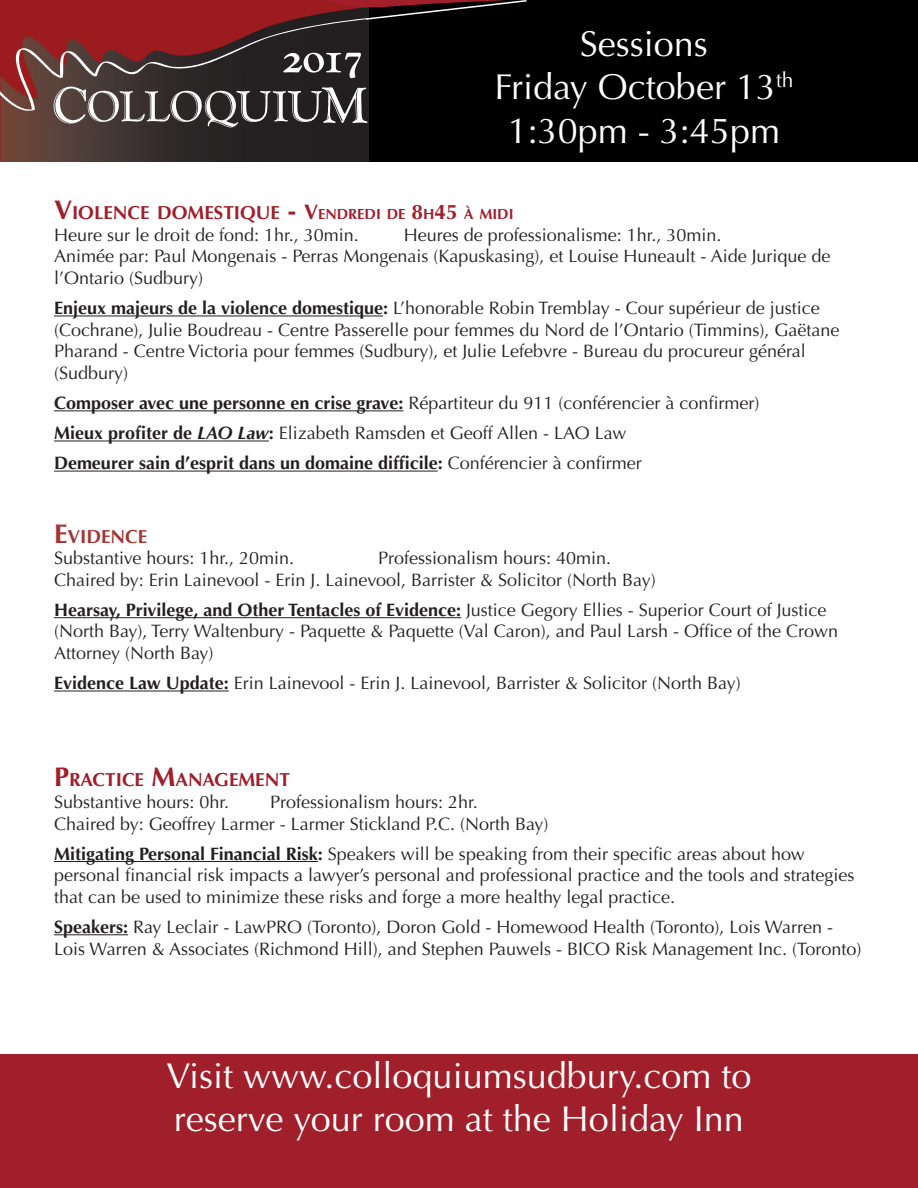
<style>
.page{position:relative;width:918px;height:1188px;background:#fff}
.page>*{position:absolute;margin:0;border:0;box-sizing:border-box;transform-origin:0 0}
.t1{font:36px "Optima";color:#fff}
.t2{font:700 18.9px "Optima";color:#a01f2b}
.t3{font:700 18.9px "Optima";color:#a53435}
.t4{font:18px/21.6px "Optima";color:#231f20}
.t5{font:700 18px "Optima";color:#231f20}
.s1{font-size:27px}
.s2{font-size:21px}
.s3{font-size:14.7px}
.s4{font-weight:700}
.s5{font-weight:700;font-style:italic}
.s6{font-weight:400}
</style>
<div class="page">
<div style="left:0;top:0;width:378px;height:162px;background:#9b1b1e"></div>
<svg style="left:0;top:21px;width:370px;height:141px"></svg>
<svg style="left:54px;top:87px;width:313px;height:40px;background:#5e5858"></svg>
<svg style="left:283px;top:53px;width:78px;height:25px;background:#656262"></svg>
<div style="left:370px;top:0;width:548px;height:162px;background:#000"></div>
<svg style="left:288px;top:0;width:239px;height:21px"></svg>
<div style="left:0;top:1054px;width:918px;height:134px;background:#a01f2b"></div>
<hr style="left:54px;top:316px;width:329px;height:1px;background:#231f20">
<hr style="left:54px;top:410px;width:349px;height:1px;background:#231f20">
<hr style="left:54px;top:441px;width:215px;height:1px;background:#231f20">
<hr style="left:54px;top:471px;width:384px;height:1px;background:#231f20">
<hr style="left:54px;top:617px;width:407px;height:1px;background:#231f20">
<hr style="left:54px;top:691px;width:175px;height:1px;background:#231f20">
<hr style="left:54px;top:861px;width:264px;height:1px;background:#231f20">
<hr style="left:54px;top:934px;width:74px;height:1px;background:#231f20">
<p class="t1" style="left:580px;top:23px;width:130px">Sessions</p>
<p class="t1" style="left:494px;top:66px;width:301px">Friday October 13<sup>th</sup></p>
<p class="t1" style="left:508px;top:110px;width:274px">1:30pm - 3:45pm</p>
<p class="t2" style="left:54px;top:202px;width:461px"><span class="s1">V</span>IOLENCE DOMESTIQUE <span class="s1">-</span> <span class="s2">V</span><span class="s3">ENDREDI DE</span> <span class="s2">8</span><span class="s3">H</span><span class="s2">45</span> <span class="s3">À MIDI</span></p>
<p class="t4" style="left:54px;top:224px;width:306px">Heure sur le droit de fond: 1hr., 30min.</p>
<p class="t4" style="left:404px;top:224px;width:319px">Heures de professionalisme: 1hr., 30min.</p>
<p class="t4" style="left:54px;top:246px;width:778px">Animée par: Paul Mongenais - Perras Mongenais (Kapuskasing), et Louise Huneault - Aide Jurique de l’Ontario (Sudbury)</p>
<p class="t4" style="left:54px;top:298px;width:787px"><span class="s4">Enjeux majeurs de la violence domestique:</span> L’honorable Robin Tremblay - Cour supérieur de justice (Cochrane), Julie Boudreau - Centre Passerelle pour femmes du Nord de l’Ontario (Timmins), Gaëtane Pharand - Centre Victoria pour femmes (Sudbury), et Julie Lefebvre - Bureau du procureur général (Sudbury)</p>
<p class="t4" style="left:54px;top:392px;width:707px"><span class="s4">Composer avec une personne en crise grave:</span> Répartiteur du 911 (conférencier à confirmer)</p>
<p class="t4" style="left:54px;top:423px;width:574px"><span class="s4">Mieux profiter de</span> <span class="s5">LAO Law</span><span class="s4">:</span> Elizabeth Ramsden et Geoff Allen - LAO Law</p>
<p class="t5" style="left:54px;top:453px;width:589px">Demeurer sain d’esprit dans un domaine difficile: <span class="s6">Conférencier à confirmer</span></p>
<p class="t3" style="left:54px;top:525px;width:95px"><span class="s1">E</span>VIDENCE</p>
<p class="t4" style="left:54px;top:548px;width:242px">Substantive hours: 1hr., 20min.</p>
<p class="t4" style="left:378px;top:548px;width:235px">Professionalism hours: 40min.</p>
<p class="t4" style="left:54px;top:569px;width:603px">Chaired by: Erin Lainevool - Erin J. Lainevool, Barrister &amp; Solicitor (North Bay)</p>
<p class="t4" style="left:54px;top:599px;width:786px"><span class="s4">Hearsay, Privilege, and Other Tentacles of Evidence:</span> Justice Gegory Ellies - Superior Court of Justice (North Bay), Terry Waltenbury - Paquette &amp; Paquette (Val Caron), and Paul Larsh - Office of the Crown<br>Attorney (North Bay)</p>
<p class="t4" style="left:54px;top:673px;width:688px"><span class="s4">Evidence Law Update:</span> Erin Lainevool - Erin J. Lainevool, Barrister &amp; Solicitor (North Bay)</p>
<p class="t2" style="left:54px;top:769px;width:237px"><span class="s1">P</span>RACTICE <span class="s1">M</span>ANAGEMENT</p>
<p class="t4" style="left:54px;top:791px;width:177px">Substantive hours: 0hr.</p>
<p class="t4" style="left:270px;top:791px;width:209px">Professionalism hours: 2hr.</p>
<p class="t4" style="left:54px;top:813px;width:496px">Chaired by: Geoffrey Larmer - Larmer Stickland P.C. (North Bay)</p>
<p class="t4" style="left:54px;top:843px;width:802px"><span class="s4">Mitigating Personal Financial Risk:</span> Speakers will be speaking from their specific areas about how personal financial risk impacts a lawyer’s personal and professional practice and the tools and strategies that can be used to minimize these risks and forge a more healthy legal practice.</p>
<p class="t4" style="left:54px;top:916px;width:809px"><span class="s4">Speakers:</span> Ray Leclair - LawPRO (Toronto), Doron Gold - Homewood Health (Toronto), Lois Warren -<br>Lois Warren &amp; Associates (Richmond Hill), and Stephen Pauwels - BICO Risk Management Inc. (Toronto)</p>
<p class="t1" style="left:167px;top:1054px;width:586px">Visit www.colloquiumsudbury.com to</p>
<p class="t1" style="left:174px;top:1098px;width:572px">reserve your room at the Holiday Inn</p>
</div>
